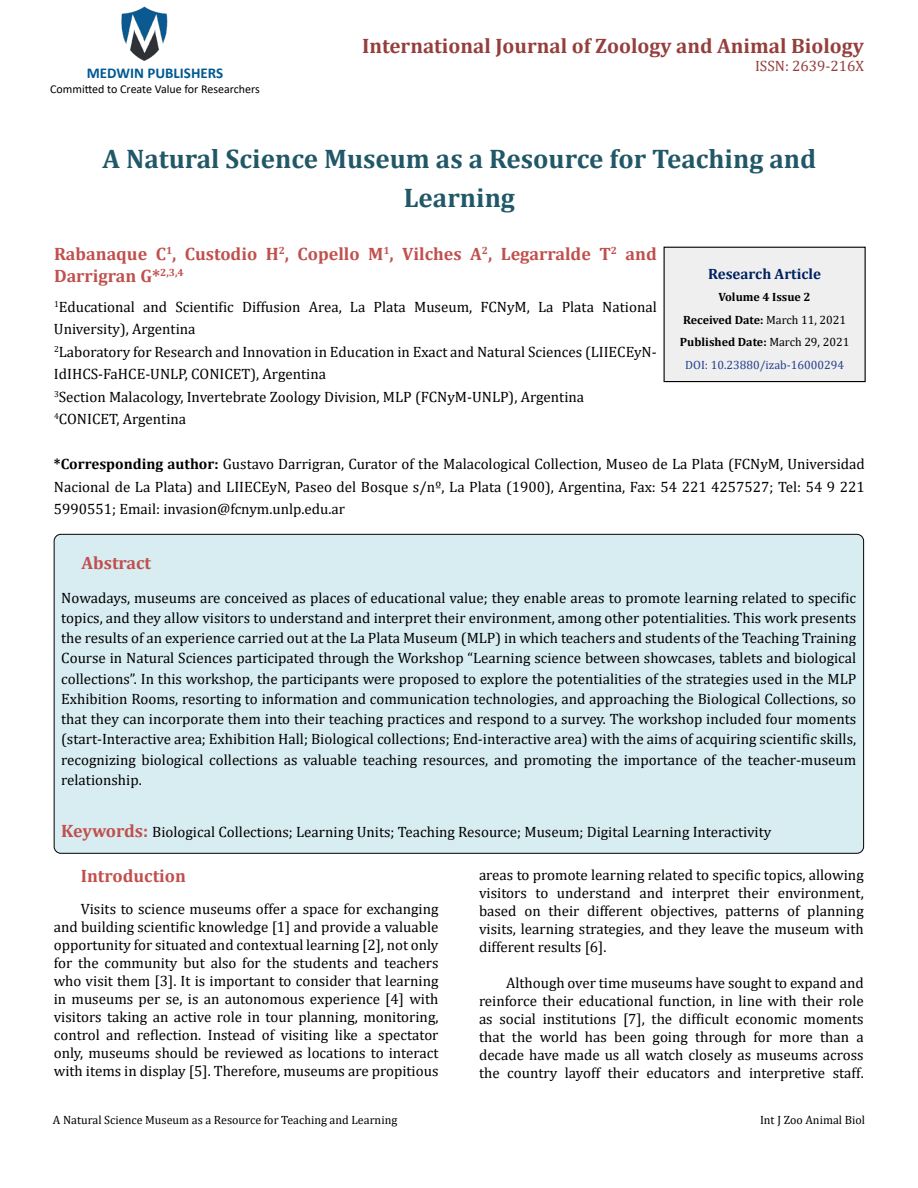
<style>
.page{position:relative;width:918px;height:1188px;background:#fff}
.page>*{position:absolute;margin:0;border:0;box-sizing:border-box;transform-origin:0 0}
.t1{font:700 27px/39px "Cambria";color:#215868;text-align:center}
.t2{font:700 21px "Cambria";color:#953f3c}
.t3{font:700 18px/22.5px "Cambria";color:#c0504d}
.t4{font:15px/18px "Cambria";color:#000;text-align:justify}
.t5{font:700 15px "Calibri";color:#005991}
.t6{font:700 15px "Cambria";color:#002060}
.t7{font:15px "Cambria";color:#953f3c}
.t8{font:700 12px/22.5px "Cambria";color:#000;text-align:center}
.t9{font:12px "Cambria";color:#000}
.t10{font:12px "Calibri";color:#000}
.s1{font-weight:700}
.s2{font-weight:400}
.s3{font-weight:400;color:#25408f}
.s4{font-weight:700;font-size:18px;color:#c0504d}
</style>
<div class="page">
<img style="left:121px;top:6px;width:47px;height:55px">
<div style="left:664px;top:247px;width:201px;height:135px;background:#efefef"></div>
<div style="left:664px;top:247px;width:202px;height:135px;border:1px solid #000"></div>
<div style="left:54px;top:534px;width:810px;height:319px;background:#d8edf2;border-radius:7px"></div>
<p class="t5" style="left:87px;top:63px;width:138px">MEDWIN PUBLISHERS</p>
<p class="t10" style="left:50px;top:80px;width:211px">Committed to Create Value for Researchers</p>
<h2 class="t2" style="left:362px;top:31px;width:503px">International Journal of Zoology and Animal Biology</h2>
<p class="t7" style="left:755px;top:57px;width:110px">ISSN: 2639-216X</p>
<h1 class="t1" style="left:103px;top:139px;width:715px">A Natural Science Museum as a Resource for Teaching and<br>Learning</h1>
<p class="t3" style="left:54px;top:242px;width:604px">Rabanaque C<sup>1</sup>, Custodio H<sup>2</sup>, Copello M<sup>1</sup>, Vilches A<sup>2</sup>, Legarralde T<sup>2</sup> and<br>Darrigran G*<sup>2,3,4</sup></p>
<p class="t4" style="left:54px;top:295px;width:604px;line-height:22.5px;text-align:left"><sup>1</sup>Educational and Scientific Diffusion Area, La Plata Museum, FCNyM, La Plata National University), Argentina<br><sup>2</sup>Laboratory for Research and Innovation in Education in Exact and Natural Sciences (LIIECEyN-IdIHCS-FaHCE-UNLP, CONICET), Argentina<br><sup>3</sup>Section Malacology, Invertebrate Zoology Division, MLP (FCNyM-UNLP), Argentina<br><sup>4</sup>CONICET, Argentina</p>
<p class="t4" style="left:54px;top:453px;width:812px;line-height:22.5px"><span class="s1">*Corresponding author:</span> Gustavo Darrigran, Curator of the Malacological Collection, Museo de La Plata (FCNyM, Universidad Nacional de La Plata) and LIIECEyN, Paseo del Bosque s/nº, La Plata (1900), Argentina, Fax: 54 221 4257527; Tel: 54 9 221<br>5990551; Email: invasion@fcnym.unlp.edu.ar</p>
<p class="t6" style="left:708px;top:263px;width:114px">Research Article</p>
<p class="t8" style="left:680px;top:286px;width:171px">Volume 4 Issue 2<br>Received Date: <span class="s2">March 11, 2021<br></span>Published Date: <span class="s2">March 29, 2021<br></span><span class="s3">DOI: 10.23880/izab-16000294</span></p>
<p class="t3" style="left:82px;top:551px;width:71px">Abstract</p>
<p class="t4" style="left:61px;top:587px;width:797px;line-height:20.2px">Nowadays, museums are conceived as places of educational value; they enable areas to promote learning related to specific topics, and they allow visitors to understand and interpret their environment, among other potentialities. This work presents the results of an experience carried out at the La Plata Museum (MLP) in which teachers and students of the Teaching Training Course in Natural Sciences participated through the Workshop “Learning science between showcases, tablets and biological collections”. In this workshop, the participants were proposed to explore the potentialities of the strategies used in the MLP Exhibition Rooms, resorting to information and communication technologies, and approaching the Biological Collections, so that they can incorporate them into their teaching practices and respond to a survey. The workshop included four moments (start-Interactive area; Exhibition Hall; Biological collections; End-interactive area) with the aims of acquiring scientific skills, recognizing biological collections as valuable teaching resources, and promoting the importance of the teacher-museum relationship.</p>
<p class="t4" style="left:61px;top:822px;width:712px"><span class="s4">Keywords:</span> Biological Collections; Learning Units; Teaching Resource; Museum; Digital Learning Interactivity</p>
<p class="t3" style="left:81px;top:864px;width:107px">Introduction</p>
<p class="t4" style="left:54px;top:900px;width:386px;text-indent:27px">Visits to science museums offer a space for exchanging and building scientific knowledge [1] and provide a valuable opportunity for situated and contextual learning [2], not only for the community but also for the students and teachers who visit them [3]. It is important to consider that learning in museums per se, is an autonomous experience [4] with visitors taking an active role in tour planning, monitoring, control and reflection. Instead of visiting like a spectator only, museums should be reviewed as locations to interact with items in display [5]. Therefore, museums are propitious</p>
<p class="t4" style="left:479px;top:866px;width:386px">areas to promote learning related to specific topics, allowing visitors to understand and interpret their environment, based on their different objectives, patterns of planning visits, learning strategies, and they leave the museum with different results [6].</p>
<p class="t4" style="left:479px;top:974px;width:386px;text-indent:27px">Although over time museums have sought to expand and reinforce their educational function, in line with their role as social institutions [7], the difficult economic moments that the world has been going through for more than a decade have made us all watch closely as museums across the country layoff their educators and interpretive staff.</p>
<p class="t9" style="left:53px;top:1113px;width:346px">A Natural Science Museum as a Resource for Teaching and Learning</p>
<p class="t9" style="left:760px;top:1113px;width:106px">Int J Zoo Animal Biol</p>
</div>
